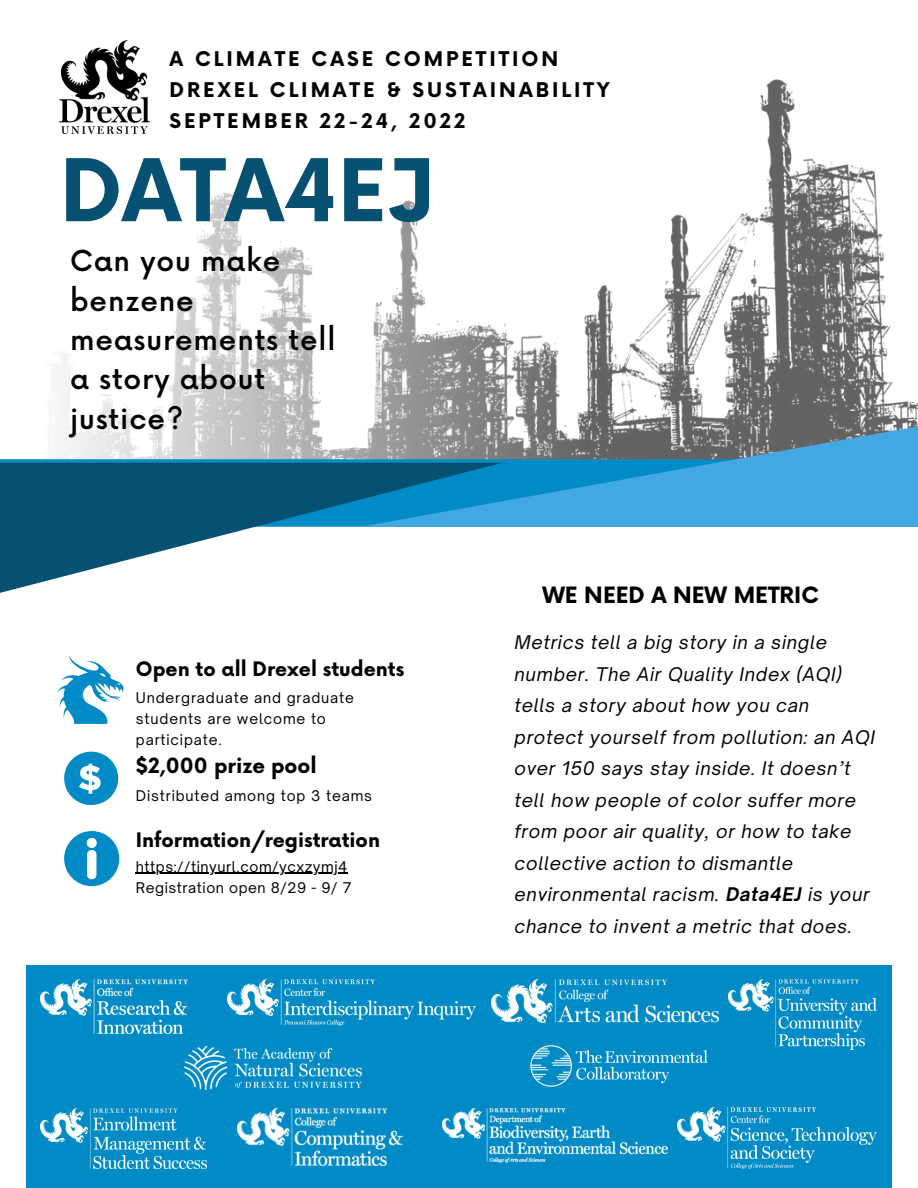
<style>
.page{position:relative;width:918px;height:1188px;background:#fff}
.page>*{position:absolute;margin:0;border:0;box-sizing:border-box;transform-origin:0 0}
.t1{font:700 84.15px "Now";color:#065172}
.t2{font:500 28.2px/39.3px "Now";letter-spacing:.03em;color:#000}
.t3{font:700 21.9px "Now";color:#000}
.t4{font:700 20.4px "Now";color:#000}
.t5{font:700 19.8px/30.8px "Now";letter-spacing:.15em;color:#000}
.t6{font:700 19.5px "Now";color:#000}
.t7{font:italic 18px/31.5px "Open Sauce One";letter-spacing:.04em;color:#000}
.t8{font:14.1px/21.1px "Open Sauce One";letter-spacing:.06em;color:#000}
.t9{font:14.1px/21.3px "Open Sauce One";letter-spacing:.04em;color:#000}
.s1{font-weight:700}
</style>
<div class="page">
<img style="left:587px;top:79px;width:304px;height:295px">
<svg style="left:59px;top:99px;width:528px;height:360px"></svg>
<div style="left:27px;top:965px;width:865px;height:223px;background:#018bc6"></div>
<img style="left:60px;top:40px;width:90px;height:94px">
<svg style="left:64px;top:831px;width:55px;height:55px"></svg>
<svg style="left:64px;top:752px;width:54px;height:53px"></svg>
<img style="left:40px;top:980px;width:148px;height:54px">
<img style="left:40px;top:1109px;width:167px;height:59px">
<img style="left:169px;top:1032px;width:193px;height:58px">
<img style="left:530px;top:1045px;width:178px;height:42px">
<img style="left:729px;top:980px;width:147px;height:69px">
<svg style="left:58px;top:655px;width:66px;height:69px"></svg>
<svg style="left:0;top:459px;width:918px;height:68px;background:#1991c6"></svg>
<svg style="left:0;top:463px;width:502px;height:130px;fill:#065172"></svg>
<svg style="left:364px;top:374px;width:554px;height:152px;background:#6599b5"></svg>
<img style="left:491px;top:980px;width:227px;height:42px">
<img style="left:677px;top:1108px;width:199px;height:61px">
<img style="left:227px;top:980px;width:249px;height:46px">
<img style="left:237px;top:1109px;width:166px;height:56px">
<img style="left:442px;top:1109px;width:225px;height:54px">
<hr style="left:136px;top:873px;width:212px;height:1px;background:#000">
<p class="t5" style="left:169px;top:45px;width:442px">A CLIMATE CASE COMPETITION<br>DREXEL CLIMATE &amp; SUSTAINABILITY<br>SEPTEMBER 22-24, 2022</p>
<h1 class="t1" style="left:60px;top:146px;width:376px">DATA4EJ</h1>
<h2 class="t2" style="left:70px;top:243px;width:267px">Can you make benzene measurements tell a story about justice?</h2>
<p class="t6" style="left:136px;top:658px;width:270px">Open to all Drexel students</p>
<p class="t8" style="left:136px;top:687px;width:220px">Undergraduate and graduate students are welcome to participate.</p>
<p class="t4" style="left:136px;top:755px;width:182px">$2,000 prize pool</p>
<p class="t8" style="left:136px;top:785px;width:238px">Distributed among top 3 teams</p>
<p class="t6" style="left:136px;top:830px;width:246px">Information/registration</p>
<p class="t9" style="left:136px;top:856px;width:217px">https://tinyurl.com/ycxzymj4<br>Registration open 8/29 - 9/ 7</p>
<p class="t3" style="left:542px;top:584px;width:278px">WE NEED A NEW METRIC</p>
<p class="t7" style="left:515px;top:627px;width:362px">Metrics tell a big story in a single number. The Air Quality Index (AQI) tells a story about how you can protect yourself from pollution: an AQI over 150 says stay inside. It doesn’t tell how people of color suffer more from poor air quality, or how to take collective action to dismantle environmental racism. <span class="s1">Data4EJ</span> is your chance to invent a metric that does.</p>
</div>
